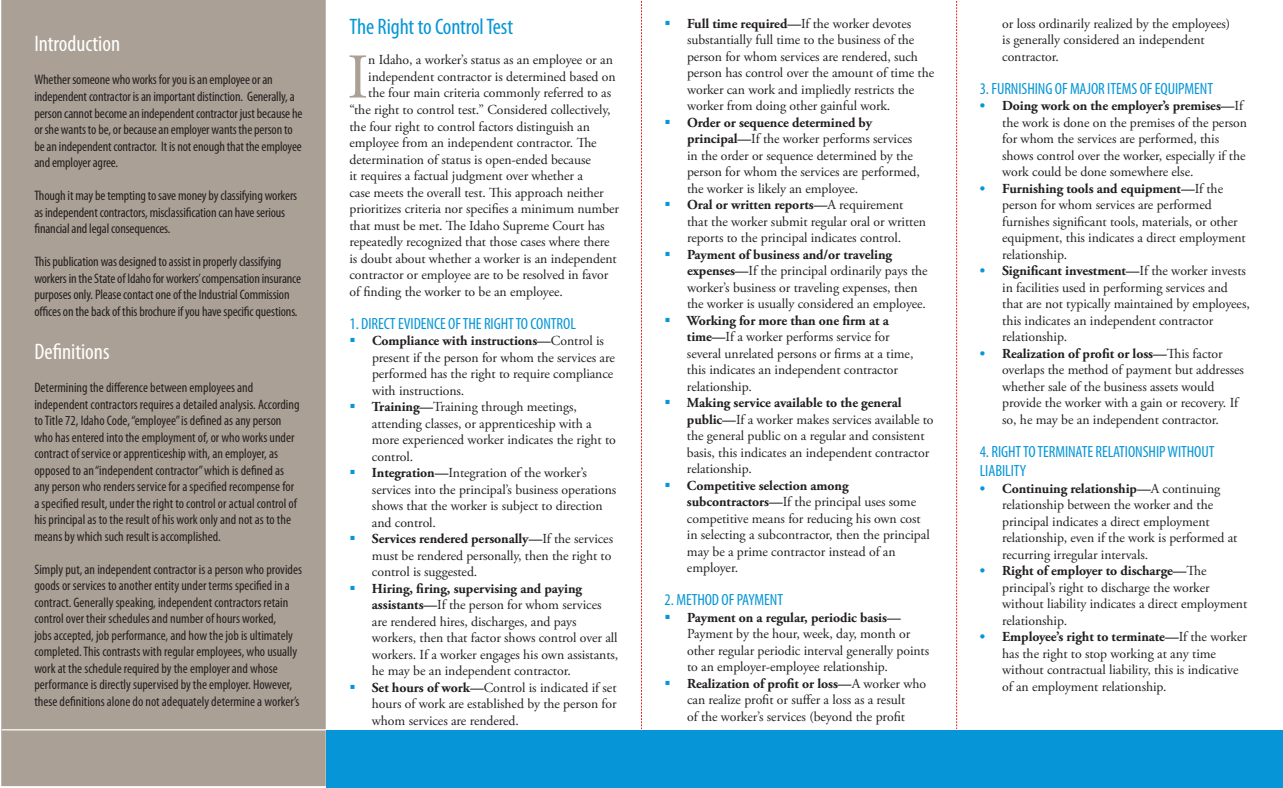
<style>
.page{position:relative;width:1283px;height:788px;background:#fff}
.page>*{position:absolute;margin:0;border:0;box-sizing:border-box;transform-origin:0 0}
.t1{font:63.5px "Adobe Garamond Pro";color:#aba095}
.t2{font:condensed 22.5px "Myriad Pro";color:#fff}
.t3{font:condensed 22.5px "Myriad Pro";letter-spacing:-.005em;color:#0696d7}
.t4{font:condensed 16.25px/19.5px "Myriad Pro";letter-spacing:-.005em;color:#0696d7}
.t5{font:13.75px/16.5px "Adobe Garamond Pro";letter-spacing:-.005em;color:#231f20}
.t6{font:condensed 13.75px/16.5px "Myriad Pro";letter-spacing:-.005em;color:#231f20}
.t7{font:700 13.75px "Adobe Garamond Pro";letter-spacing:-.005em;color:#231f20}
.s1{font-weight:700}
.s2{font-weight:700;color:#0696d7}
</style>
<div class="page">
<svg style="left:641px;top:1px;width:1px;height:728px"></svg>
<svg style="left:956px;top:1px;width:1px;height:728px"></svg>
<div style="left:1px;top:0;width:325px;height:787px;background:#aba095"></div>
<hr style="left:2px;top:729px;width:1280px;height:1px;background:#fff">
<div style="left:326px;top:730px;width:956px;height:58px;background:#0696d7"></div>
<h2 class="t2" style="left:34px;top:30px;width:87px">Introduction</h2>
<p class="t6" style="left:34px;top:71px;width:269px">Whether someone who works for you is an employee or an independent contractor is an important distinction. Generally, a person cannot become an independent contractor just because he or she wants to be, or because an employer wants the person to be an independent contractor. It is not enough that the employee and employer agree.</p>
<p class="t6" style="left:34px;top:187px;width:264px">Though it may be tempting to save money by classifying workers as independent contractors, misclassification can have serious financial and legal consequences.</p>
<p class="t6" style="left:34px;top:253px;width:268px">This publication was designed to assist in properly classifying workers in the State of Idaho for workers’ compensation insurance purposes only. Please contact one of the Industrial Commission offices on the back of this brochure if you have specific questions.</p>
<h2 class="t2" style="left:34px;top:338px;width:77px">Definitions</h2>
<p class="t6" style="left:34px;top:379px;width:267px">Determining the difference between employees and independent contractors requires a detailed analysis. According to Title 72, Idaho Code, “employee” is defined as any person who has entered into the employment of, or who works under contract of service or apprenticeship with, an employer, as opposed to an “independent contractor” which is defined as any person who renders service for a specified recompense for a specified result, under the right to control or actual control of his principal as to the result of his work only and not as to the means by which such result is accomplished.</p>
<p class="t6" style="left:34px;top:560px;width:269px">Simply put, an independent contractor is a person who provides goods or services to another entity under terms specified in a contract. Generally speaking, independent contractors retain control over their schedules and number of hours worked,<br>jobs accepted, job performance, and how the job is ultimately completed. This contrasts with regular employees, who usually work at the schedule required by the employer and whose performance is directly supervised by the employer. However, these definitions alone do not adequately determine a worker’s</p>
<h2 class="t3" style="left:349px;top:13px;width:165px">The Right to Control Test</h2>
<h1 class="t1" style="left:347px;top:39px;width:23px">I</h1>
<p class="t5" style="left:368px;top:52px;width:246px">n Idaho, a worker’s status as an employee or an</p>
<p class="t5" style="left:368px;top:69px;width:249px">independent contractor is determined based on</p>
<p class="t5" style="left:368px;top:85px;width:244px">the four main criteria commonly referred to as</p>
<p class="t5" style="left:349px;top:102px;width:263px">“the right to control test.” Considered collectively,</p>
<p class="t5" style="left:349px;top:118px;width:242px">the four right to control factors distinguish an</p>
<p class="t5" style="left:349px;top:135px;width:249px">employee from an independent contractor. The</p>
<p class="t5" style="left:349px;top:151px;width:243px">determination of status is open-ended because</p>
<p class="t5" style="left:349px;top:168px;width:235px">it requires a factual judgment over whether a</p>
<p class="t5" style="left:349px;top:184px;width:256px">case meets the overall test. This approach neither</p>
<p class="t5" style="left:349px;top:201px;width:271px">prioritizes criteria nor specifies a minimum number</p>
<p class="t5" style="left:349px;top:217px;width:257px">that must be met. The Idaho Supreme Court has</p>
<p class="t5" style="left:349px;top:234px;width:262px">repeatedly recognized that those cases where there</p>
<p class="t5" style="left:349px;top:250px;width:269px">is doubt about whether a worker is an independent</p>
<p class="t5" style="left:349px;top:267px;width:260px">contractor or employee are to be resolved in favor</p>
<p class="t5" style="left:349px;top:283px;width:215px">of finding the worker to be an employee.</p>
<p class="t4" style="left:349px;top:313px;width:228px">1. DIRECT EVIDENCE OF THE RIGHT TO CONTROL</p>
<p class="t5" style="left:372px;top:333px;width:246px"><span class="s1">Compliance with instructions—</span>Control is present if the person for whom the services are performed has the right to require compliance with instructions.<br><span class="s1">Training—</span>Training through meetings, attending classes, or apprenticeship with a more experienced worker indicates the right to control.<br><span class="s1">Integration—</span>Integration of the worker’s services into the principal’s business operations shows that the worker is subject to direction and control.<br><span class="s1">Services rendered personally—</span>If the services must be rendered personally, then the right to control is suggested.</p>
<p class="t5" style="left:372px;top:580px;width:248px"><span class="s1">Hiring, firing, supervising and paying assistants—</span>If the person for whom services are rendered hires, discharges, and pays workers, then that factor shows control over all workers. If a worker engages his own assistants, he may be an independent contractor.<br><span class="s1">Set hours of work—</span>Control is indicated if set hours of work are established by the person for whom services are rendered.</p>
<p class="t5" style="left:687px;top:15px;width:249px"><span class="s1">Full time required—</span>If the worker devotes substantially full time to the business of the person for whom services are rendered, such person has control over the amount of time the worker can work and impliedly restricts the worker from doing other gainful work.</p>
<p class="t5" style="left:687px;top:114px;width:240px"><span class="s1">Order or sequence determined by principal—</span>If the worker performs services in the order or sequence determined by the person for whom the services are performed, the worker is likely an employee.<br><span class="s1">Oral or written reports—</span>A requirement that the worker submit regular oral or written reports to the principal indicates control.</p>
<p class="t5" style="left:687px;top:246px;width:242px"><span class="s1">Payment of business and/or traveling expenses—</span>If the principal ordinarily pays the worker’s business or traveling expenses, then the worker is usually considered an employee.</p>
<p class="t5" style="left:687px;top:312px;width:228px"><span class="s1">Working for more than one firm at a time—</span>If a worker performs service for several unrelated persons or firms at a time, this indicates an independent contractor relationship.</p>
<p class="t5" style="left:687px;top:395px;width:248px"><span class="s1">Making service available to the general public—</span>If a worker makes services available to the general public on a regular and consistent basis, this indicates an independent contractor relationship.</p>
<p class="t5" style="left:687px;top:477px;width:244px"><span class="s1">Competitive selection among subcontractors—</span>If the principal uses some competitive means for reducing his own cost in selecting a subcontractor, then the principal may be a prime contractor instead of an employer.</p>
<p class="t4" style="left:664px;top:590px;width:120px">2. METHOD OF PAYMENT</p>
<p class="t7" style="left:687px;top:609px;width:215px">Payment on a regular, periodic basis—</p>
<p class="t5" style="left:687px;top:626px;width:244px">Payment by the hour, week, day, month or other regular periodic interval generally points to an employer-employee relationship.<br><span class="s1">Realization of profit or loss—</span>A worker who can realize profit or suffer a loss as a result<br>of the worker’s services (beyond the profit</p>
<p class="t5" style="left:1002px;top:15px;width:229px">or loss ordinarily realized by the employees) is generally considered an independent contractor.</p>
<p class="t4" style="left:979px;top:78px;width:235px">3. FURNISHING OF MAJOR ITEMS OF EQUIPMENT</p>
<p class="t5" style="left:1002px;top:98px;width:246px;text-indent:-22px"><span class="s2">•</span> <span class="s1">Doing work on the employer’s premises—</span>If the work is done on the premises of the person for whom the services are performed, this shows control over the worker, especially if the work could be done somewhere else.</p>
<p class="t5" style="left:1002px;top:180px;width:245px;text-indent:-22px"><span class="s2">•</span> <span class="s1">Furnishing tools and equipment—</span>If the person for whom services are performed furnishes significant tools, materials, or other equipment, this indicates a direct employment relationship.</p>
<p class="t5" style="left:1002px;top:263px;width:249px;text-indent:-22px"><span class="s2">•</span> <span class="s1">Significant investment—</span>If the worker invests in facilities used in performing services and that are not typically maintained by employees, this indicates an independent contractor relationship.</p>
<p class="t5" style="left:1002px;top:345px;width:243px;text-indent:-22px"><span class="s2">•</span> <span class="s1">Realization of profit or loss—</span>This factor overlaps the method of payment but addresses whether sale of the business assets would provide the worker with a gain or recovery. If so, he may be an independent contractor.</p>
<p class="t4" style="left:979px;top:441px;width:236px">4. RIGHT TO TERMINATE RELATIONSHIP WITHOUT<br>LIABILITY</p>
<p class="t5" style="left:1002px;top:480px;width:237px;text-indent:-22px"><span class="s2">•</span> <span class="s1">Continuing relationship—</span>A continuing relationship between the worker and the principal indicates a direct employment relationship, even if the work is performed at recurring irregular intervals.</p>
<p class="t5" style="left:1002px;top:563px;width:246px;text-indent:-22px"><span class="s2">•</span> <span class="s1">Right of employer to discharge—</span>The principal’s right to discharge the worker without liability indicates a direct employment relationship.</p>
<p class="t5" style="left:1002px;top:629px;width:246px;text-indent:-22px"><span class="s2">•</span> <span class="s1">Employee’s right to terminate—</span>If the worker has the right to stop working at any time without contractual liability, this is indicative of an employment relationship.</p>
</div>
